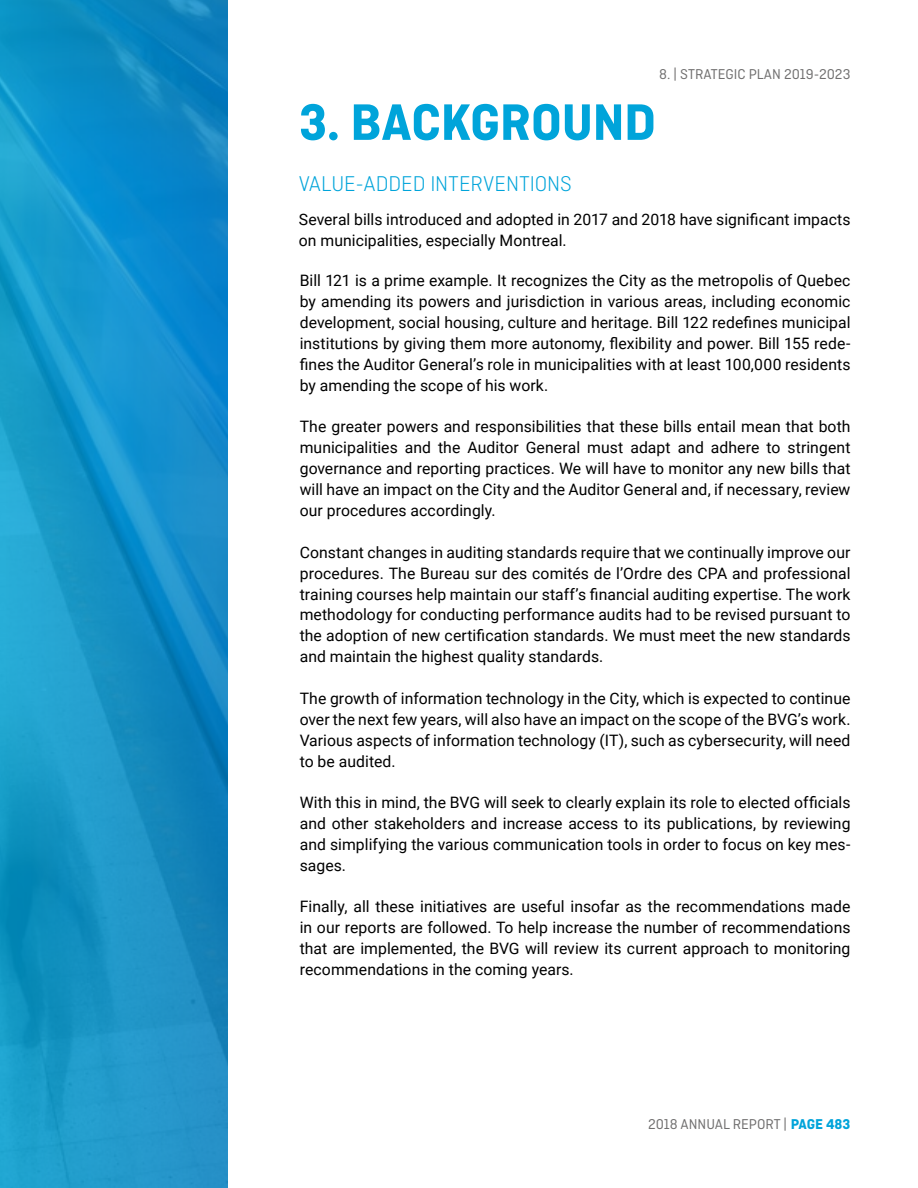
<style>
.page{position:relative;width:918px;height:1188px;background:#fff}
.page>*{position:absolute;margin:0;border:0;box-sizing:border-box;transform-origin:0 0}
.t1{font:700 54px "Ciutadella";letter-spacing:-.01em;color:#00a4da}
.t2{font:300 22.5px "Ciutadella";color:#00a4da}
.t3{font:15.75px/21px "Roboto";letter-spacing:.005em;color:#000;text-align:justify}
.t4{font:15px "Ciutadella";color:#706f6f}
.s1{font-weight:700;color:#00a4da}
</style>
<div class="page">
<svg style="left:1px;top:0;width:226px;height:1188px;background:#1691c7"></svg>
<p class="t4" style="left:659px;top:66px;width:193px">8. | STRATEGIC PLAN 2019-2023</p>
<h1 class="t1" style="left:299px;top:91px;width:359px">3. BACKGROUND</h1>
<h2 class="t2" style="left:299px;top:171px;width:275px">VALUE-ADDED INTERVENTIONS</h2>
<p class="t3" style="left:299px;top:209px;width:553px">Several bills introduced and adopted in 2017 and 2018 have significant impacts on municipalities, especially Montreal.</p>
<p class="t3" style="left:300px;top:269px;width:552px">Bill 121 is a prime example. It recognizes the City as the metropolis of Quebec by amending its powers and jurisdiction in various areas, including economic development, social housing, culture and heritage. Bill 122 redefines municipal institutions by giving them more autonomy, flexibility and power. Bill 155 rede&shy;fines the Auditor General’s role in municipalities with at least 100,000 residents by amending the scope of his work.</p>
<p class="t3" style="left:300px;top:416px;width:552px">The greater powers and responsibilities that these bills entail mean that both municipalities and the Auditor General must adapt and adhere to stringent governance and reporting practices. We will have to monitor any new bills that will have an impact on the City and the Auditor General and, if necessary, review our procedures accordingly.</p>
<p class="t3" style="left:300px;top:541px;width:552px">Constant changes in auditing standards require that we continually improve our procedures. The Bureau sur des comités de l’Ordre des CPA and professional training courses help maintain our staff’s financial auditing expertise. The work methodology for conducting performance audits had to be revised pursuant to the adoption of new certification standards. We must meet the new standards and maintain the highest quality standards.</p>
<p class="t3" style="left:300px;top:687px;width:552px">The growth of information technology in the City, which is expected to continue over the next few years, will also have an impact on the scope of the BVG’s work.<br>Various aspects of information technology (IT), such as cybersecurity, will need to be audited.</p>
<p class="t3" style="left:300px;top:791px;width:552px">With this in mind, the BVG will seek to clearly explain its role to elected officials and other stakeholders and increase access to its publications, by reviewing and simplifying the various communication tools in order to focus on key mes&shy;sages.</p>
<p class="t3" style="left:300px;top:896px;width:552px">Finally, all these initiatives are useful insofar as the recommendations made in our reports are followed. To help increase the number of recommendations that are implemented, the BVG will review its current approach to monitoring recommendations in the coming years.</p>
<p class="t4" style="left:648px;top:1116px;width:204px">2018 ANNUAL REPORT | <span class="s1">PAGE 483</span></p>
</div>
